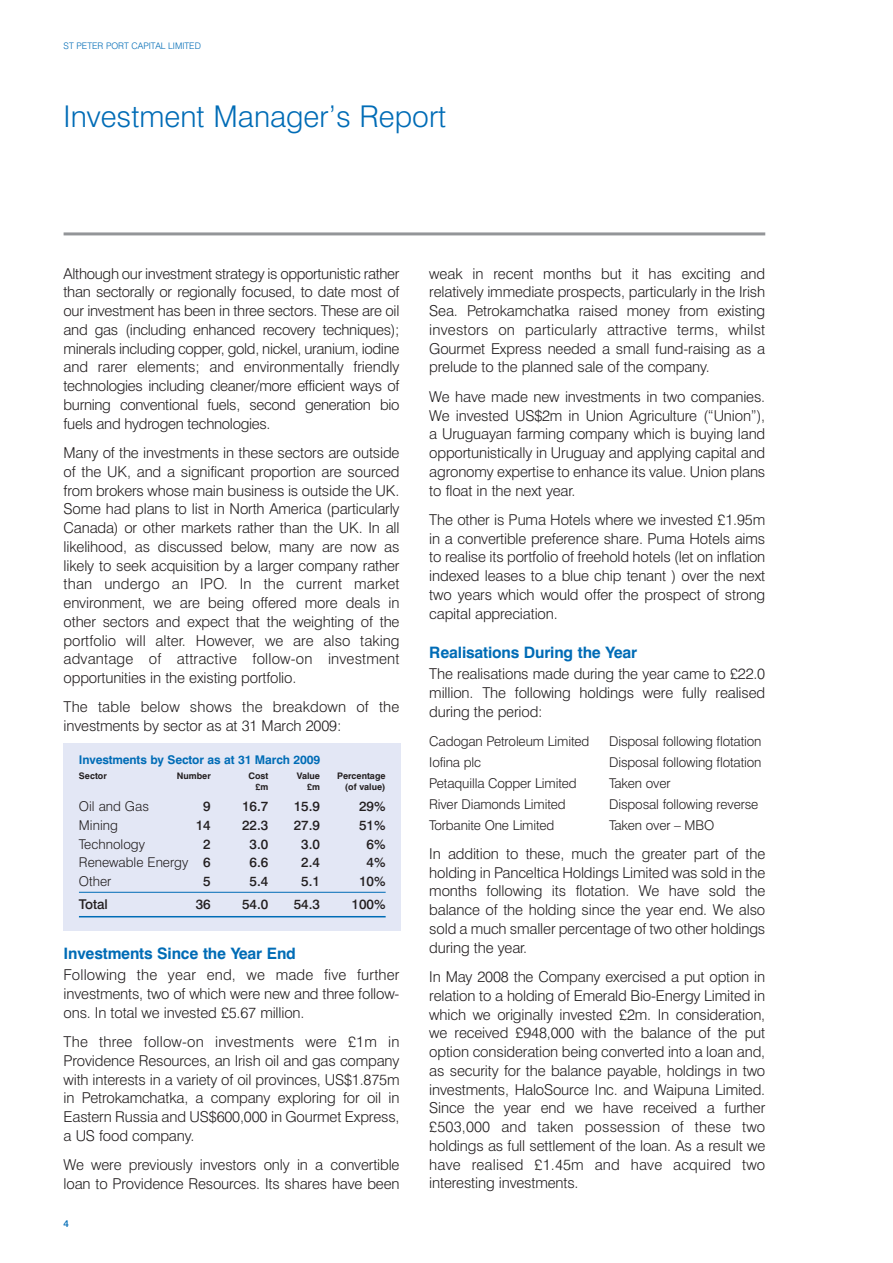
<style>
.page{position:relative;width:893px;height:1263px;background:#fff}
.page>*{position:absolute;margin:0;border:0;box-sizing:border-box;transform-origin:0 0}
.t1{font:300 30px "Swiss 721 BT";color:#006cb6}
.t2{font:700 15.75px "Swiss 721 BT";letter-spacing:-.01em;color:#006cb6}
.t3{font:300 15px/18.8px "Swiss 721 BT";letter-spacing:-.01em;color:#231f20;text-align:justify}
.t4{font:300 15px/18.8px "Swiss 721 BT";letter-spacing:.01em;color:#231f20}
.t5{font:300 13.5px "Swiss 721 BT";letter-spacing:-.01em;color:#231f20}
.t6{font:500 13.5px "Swiss 721 BT";color:#231f20}
.t7{font:700 12px "Swiss 721 BT";letter-spacing:-.01em;color:#006cb6}
.t8{font:500 9.75px "Swiss 721 BT";color:#006cb6}
.t9{font:700 9px "Swiss 721 BT";color:#231f20}
.t10{font:300 9px "Swiss 721 BT";color:#006cb6}
.s1{font-weight:500}
</style>
<div class="page">
<div style="left:64px;top:743px;width:337px;height:187px;background:#e3e7f5"></div>
<hr style="left:64px;top:232px;width:701px;height:3px;background:#939598">
<hr style="left:79px;top:892px;width:307px;height:1px;background:#006cb6">
<hr style="left:79px;top:916px;width:307px;height:1px;background:#006cb6">
<p class="t10" style="left:64px;top:42px;width:139px">ST PETER PORT CAPITAL LIMITED</p>
<h1 class="t1" style="left:64px;top:103px;width:384px">Investment Manager’s Report</h1>
<p class="t3" style="left:64px;top:265px;width:337px">Although our investment strategy is opportunistic rather than sectorally or regionally focused, to date most of our investment has been in three sectors. These are oil and gas (including enhanced recovery techniques); minerals including copper, gold, nickel, uranium, iodine and rarer elements; and environmentally friendly technologies including cleaner/more efficient ways of burning conventional fuels, second generation bio fuels and hydrogen technologies.</p>
<p class="t3" style="left:64px;top:444px;width:337px">Many of the investments in these sectors are outside of the UK, and a significant proportion are sourced from brokers whose main business is outside the UK.<br>Some had plans to list in North America (particularly Canada) or other markets rather than the UK. In all likelihood, as discussed below, many are now as likely to seek acquisition by a larger company rather than undergo an IPO. In the current market environment, we are being offered more deals in other sectors and expect that the weighting of the portfolio will alter. However, we are also taking advantage of attractive follow-on investment opportunities in the existing portfolio.</p>
<p class="t4" style="left:64px;top:699px;width:337px">The table below shows the breakdown of the investments by sector as at 31 March 2009:</p>
<p class="t7" style="left:79px;top:754px;width:243px">Investments by Sector as at 31 March 2009</p>
<p class="t9" style="left:79px;top:772px;width:29px">Sector</p>
<p class="t9" style="left:177px;top:772px;width:36px">Number</p>
<p class="t9" style="left:248px;top:772px;width:21px">Cost</p>
<p class="t9" style="left:297px;top:772px;width:25px">Value</p>
<p class="t9" style="left:337px;top:772px;width:50px">Percentage</p>
<p class="t9" style="left:255px;top:783px;width:14px">£m</p>
<p class="t9" style="left:307px;top:783px;width:14px">£m</p>
<p class="t9" style="left:345px;top:783px;width:42px">(of value)</p>
<p class="t5" style="left:79px;top:801px;width:72px">Oil and Gas</p>
<p class="t6" style="left:203px;top:801px;width:9px">9</p>
<p class="t6" style="left:242px;top:801px;width:28px">16.7</p>
<p class="t6" style="left:294px;top:801px;width:28px">15.9</p>
<p class="t6" style="left:359px;top:801px;width:28px">29%</p>
<p class="t5" style="left:79px;top:819px;width:40px">Mining</p>
<p class="t6" style="left:196px;top:819px;width:17px">14</p>
<p class="t6" style="left:242px;top:819px;width:28px">22.3</p>
<p class="t6" style="left:294px;top:819px;width:28px">27.9</p>
<p class="t6" style="left:359px;top:819px;width:28px">51%</p>
<p class="t5" style="left:79px;top:838px;width:68px">Technology</p>
<p class="t6" style="left:203px;top:838px;width:9px">2</p>
<p class="t6" style="left:250px;top:838px;width:20px">3.0</p>
<p class="t6" style="left:301px;top:838px;width:20px">3.0</p>
<p class="t6" style="left:367px;top:838px;width:21px">6%</p>
<p class="t5" style="left:79px;top:857px;width:133px">Renewable Energy <span class="s1">6</span></p>
<p class="t6" style="left:250px;top:857px;width:20px">6.6</p>
<p class="t6" style="left:301px;top:857px;width:20px">2.4</p>
<p class="t6" style="left:367px;top:857px;width:21px">4%</p>
<p class="t5" style="left:79px;top:876px;width:34px">Other</p>
<p class="t6" style="left:203px;top:876px;width:9px">5</p>
<p class="t6" style="left:250px;top:876px;width:20px">5.4</p>
<p class="t6" style="left:301px;top:876px;width:20px">5.1</p>
<p class="t6" style="left:359px;top:876px;width:28px">10%</p>
<p class="t6" style="left:79px;top:899px;width:30px">Total</p>
<p class="t6" style="left:196px;top:899px;width:17px">36</p>
<p class="t6" style="left:242px;top:899px;width:28px">54.0</p>
<p class="t6" style="left:294px;top:899px;width:28px">54.3</p>
<p class="t6" style="left:352px;top:899px;width:36px">100%</p>
<p class="t2" style="left:64px;top:947px;width:234px">Investments Since the Year End</p>
<p class="t3" style="left:64px;top:966px;width:337px">Following the year end, we made five further investments, two of which were new and three follow&shy;ons. In total we invested £5.67 million.</p>
<p class="t3" style="left:64px;top:1033px;width:337px">The three follow-on investments were £1m in Providence Resources, an Irish oil and gas company with interests in a variety of oil provinces, US$1.875m in Petrokamchatka, a company exploring for oil in Eastern Russia and US$600,000 in Gourmet Express, a US food company.</p>
<p class="t3" style="left:64px;top:1156px;width:337px">We were previously investors only in a convertible loan to Providence Resources. Its shares have been</p>
<p class="t8" style="left:64px;top:1220px;width:7px">4</p>
<p class="t3" style="left:429px;top:265px;width:337px">weak in recent months but it has exciting and relatively immediate prospects, particularly in the Irish Sea. Petrokamchatka raised money from existing investors on particularly attractive terms, whilst Gourmet Express needed a small fund-raising as a prelude to the planned sale of the company.</p>
<p class="t3" style="left:429px;top:388px;width:337px">We have made new investments in two companies.<br>We invested US$2m in Union Agriculture (“Union”), a Uruguayan farming company which is buying land opportunistically in Uruguay and applying capital and agronomy expertise to enhance its value. Union plans to float in the next year.</p>
<p class="t3" style="left:429px;top:511px;width:337px">The other is Puma Hotels where we invested £1.95m in a convertible preference share. Puma Hotels aims to realise its portfolio of freehold hotels (let on inflation indexed leases to a blue chip tenant ) over the next two years which would offer the prospect of strong capital appreciation.</p>
<p class="t2" style="left:429px;top:646px;width:209px">Realisations During the Year</p>
<p class="t3" style="left:429px;top:665px;width:337px">The realisations made during the year came to £22.0 million. The following holdings were fully realised during the period:</p>
<p class="t5" style="left:429px;top:736px;width:162px">Cadogan Petroleum Limited</p>
<p class="t5" style="left:609px;top:736px;width:154px">Disposal following flotation</p>
<p class="t5" style="left:429px;top:756px;width:53px">Iofina plc</p>
<p class="t5" style="left:609px;top:756px;width:154px">Disposal following flotation</p>
<p class="t5" style="left:429px;top:777px;width:149px">Petaquilla Copper Limited</p>
<p class="t5" style="left:609px;top:777px;width:63px">Taken over</p>
<p class="t5" style="left:429px;top:798px;width:138px">River Diamonds Limited</p>
<p class="t5" style="left:609px;top:798px;width:151px">Disposal following reverse</p>
<p class="t5" style="left:429px;top:819px;width:127px">Torbanite One Limited</p>
<p class="t5" style="left:609px;top:819px;width:107px">Taken over – MBO</p>
<p class="t3" style="left:429px;top:845px;width:337px">In addition to these, much the greater part of the holding in Panceltica Holdings Limited was sold in the months following its flotation. We have sold the balance of the holding since the year end. We also sold a much smaller percentage of two other holdings during the year.</p>
<p class="t3" style="left:429px;top:968px;width:337px">In May 2008 the Company exercised a put option in relation to a holding of Emerald Bio-Energy Limited in which we originally invested £2m. In consideration, we received £948,000 with the balance of the put option consideration being converted into a loan and, as security for the balance payable, holdings in two investments, HaloSource Inc. and Waipuna Limited.<br>Since the year end we have received a further £503,000 and taken possession of these two holdings as full settlement of the loan. As a result we have realised £1.45m and have acquired two interesting investments.</p>
</div>
